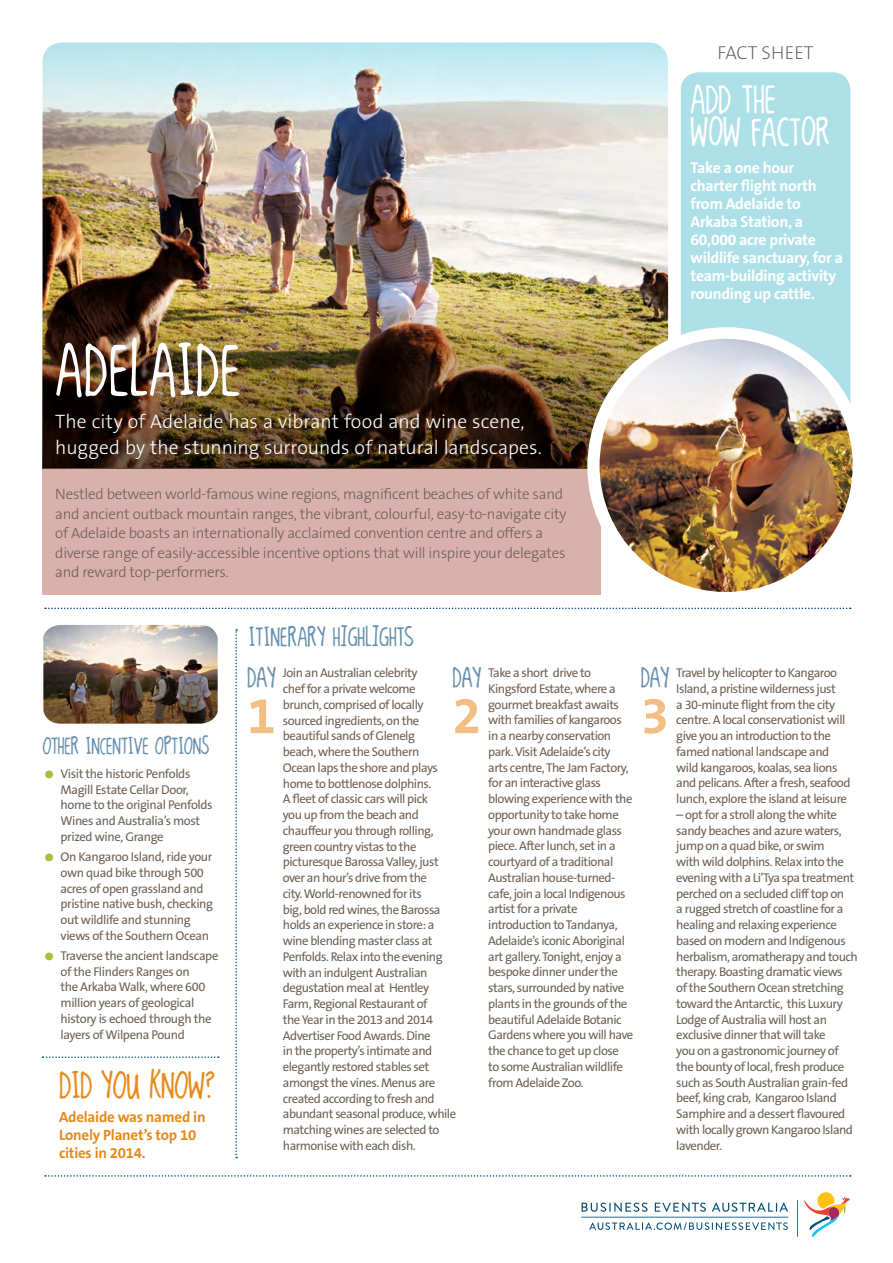
<style>
.page{position:relative;width:893px;height:1263px;background:#fff}
.page>*{position:absolute;margin:0;border:0;box-sizing:border-box;transform-origin:0 0}
.t1{font:71.25px "T Aheadline";letter-spacing:.015em;color:#fff}
.t2{font:700 51.75px "The Sans B7";color:#f3be84}
.t3{font:39px/33px "T Aheadline";color:#fff}
.t4{font:36.75px "T Aheadline";letter-spacing:-.015em;color:#e68a1b}
.t5{font:27.75px "T Aheadline";color:#6590af}
.t6{font:26.25px "T Aheadline";color:#6590af}
.t7{font:23.25px "T Aheadline";letter-spacing:-.01em;color:#6590af}
.t8{font:300 19.5px/25.5px "The Sans B3";letter-spacing:.005em;color:#fff}
.t9{font:200 18.75px "The Sans B2";color:#58595b}
.t10{font:700 15.75px/18px "The Sans B7";letter-spacing:-.02em;color:#fff}
.t11{font:300 15px/19.5px "The Sans B3";letter-spacing:-.015em;color:#6f6154}
.t12{font:700 15px/18px "The Sans B7";letter-spacing:-.015em;color:#e68a1b}
.t13{font:12.75px/15.8px "The Sans B5 Plain";letter-spacing:-.04em;color:#6f6154}
.s1{font-size:32.25px;color:#a7be39}
</style>
<div class="page">
<svg style="left:45px;top:1175px;width:806px;height:2px"></svg>
<svg style="left:45px;top:608px;width:806px;height:1px"></svg>
<div style="left:681px;top:72px;width:169px;height:452px;background:#aee0e8;border-radius:18px"></div>
<img style="left:43px;top:43px;width:625px;height:255px">
<svg style="left:235px;top:629px;width:2px;height:529px"></svg>
<svg style="left:804px;top:1192px;width:46px;height:45px"></svg>
<svg style="left:582px;top:1202px;width:65px;height:10px"></svg>
<svg style="left:655px;top:1202px;width:51px;height:10px"></svg>
<svg style="left:712px;top:1202px;width:76px;height:10px"></svg>
<hr style="left:581px;top:1217px;width:207px;height:1px;background:#004f76">
<hr style="left:797px;top:1200px;width:1px;height:37px;background:#004f76">
<svg style="left:589px;top:1222px;width:199px;height:8px"></svg>
<img style="left:43px;top:625px;width:175px;height:99px">
<div style="left:43px;top:468px;width:558px;height:127px;background:#d8b0ac"></div>
<img style="left:43px;top:298px;width:625px;height:170px">
<div style="left:587px;top:327px;width:278px;height:278px;background:#fff;border-radius:50%"></div>
<img style="left:600px;top:339px;width:253px;height:253px;border-radius:127px">
<svg style="left:43px;top:1056px;width:176px;height:2px"></svg>
<h3 class="t9" style="left:718px;top:43px;width:98px">FACT SHEET</h3>
<h1 class="t1" style="left:55px;top:330px;width:187px">ADELAIDE</h1>
<h3 class="t8" style="left:55px;top:410px;width:488px">The city of Adelaide has a vibrant food and wine scene, hugged by the stunning surrounds of natural landscapes.</h3>
<p class="t11" style="left:55px;top:485px;width:513px">Nestled between world-famous wine regions, magnificent beaches of white sand and ancient outback mountain ranges, the vibrant, colourful, easy-to-navigate city of Adelaide boasts an internationally acclaimed convention centre and offers a diverse range of easily-accessible incentive options that will inspire your delegates and reward top-performers.</p>
<h3 class="t3" style="left:691px;top:83px;width:141px">ADD THE<br>WOW FACTOR</h3>
<p class="t10" style="left:691px;top:159px;width:154px">Take a one hour charter flight north from Adelaide to<br>Arkaba Station, a<br>60,000 acre private wildlife sanctuary, for a team-building activity rounding up cattle.</p>
<h3 class="t7" style="left:43px;top:733px;width:168px">OTHER INCENTIVE OPTIONS</h3>
<p class="t13" style="left:61px;top:766px;width:154px;text-indent:-18px"><span class="s1">•</span> Visit the historic Penfolds<br>Magill Estate Cellar Door, home to the original Penfolds<br>Wines and Australia’s most prized wine, Grange</p>
<p class="t13" style="left:61px;top:849px;width:154px;text-indent:-18px"><span class="s1">•</span> On Kangaroo Island, ride your own quad bike through 500 acres of open grassland and pristine native bush, checking out wildlife and stunning views of the Southern Ocean</p>
<p class="t13" style="left:61px;top:948px;width:159px;text-indent:-18px"><span class="s1">•</span> Traverse the ancient landscape of the Flinders Ranges on<br>the Arkaba Walk, where 600 million years of geological history is echoed through the layers of Wilpena Pound</p>
<h3 class="t4" style="left:59px;top:1064px;width:158px">DID YOU KNOW?</h3>
<p class="t12" style="left:59px;top:1108px;width:148px">Adelaide was named in<br>Lonely Planet’s top 10 cities in 2014.</p>
<h3 class="t6" style="left:248px;top:622px;width:167px">ITINERARY HIGHLIGHTS</h3>
<h3 class="t5" style="left:247px;top:662px;width:30px">DAY</h3>
<h2 class="t2" style="left:247px;top:688px;width:30px">1</h2>
<h3 class="t5" style="left:453px;top:662px;width:30px">DAY</h3>
<h2 class="t2" style="left:453px;top:688px;width:30px">2</h2>
<h3 class="t5" style="left:641px;top:662px;width:30px">DAY</h3>
<h2 class="t2" style="left:641px;top:688px;width:30px">3</h2>
<p class="t13" style="left:283px;top:666px;width:175px">Join an Australian celebrity<br>chef for a private welcome brunch, comprised of locally sourced ingredients, on the beautiful sands of Glenelg<br>beach, where the Southern<br>Ocean laps the shore and plays home to bottlenose dolphins.<br>A fleet of classic cars will pick<br>you up from the beach and chauffeur you through rolling, green country vistas to the picturesque Barossa Valley, just over an hour’s drive from the<br>city. World-renowned for its<br>big, bold red wines, the Barossa holds an experience in store: a wine blending master class at<br>Penfolds. Relax into the evening with an indulgent Australian degustation meal at Hentley<br>Farm, Regional Restaurant of<br>the Year in the 2013 and 2014<br>Advertiser Food Awards. Dine<br>in the property’s intimate and elegantly restored stables set amongst the vines. Menus are created according to fresh and abundant seasonal produce, while matching wines are selected to harmonise with each dish.</p>
<p class="t13" style="left:488px;top:665px;width:147px">Take a short drive to<br>Kingsford Estate, where a gourmet breakfast awaits with families of kangaroos in a nearby conservation park. Visit Adelaide’s city arts centre, The Jam Factory, for an interactive glass blowing experience with the opportunity to take home your own handmade glass piece. After lunch, set in a courtyard of a traditional<br>Australian house-turned&shy;cafe, join a local Indigenous artist for a private introduction to Tandanya,<br>Adelaide’s iconic Aboriginal art gallery. Tonight, enjoy a bespoke dinner under the stars, surrounded by native plants in the grounds of the beautiful Adelaide Botanic<br>Gardens where you will have the chance to get up close<br>to some Australian wildlife from Adelaide Zoo.</p>
<p class="t13" style="left:676px;top:665px;width:176px">Travel by helicopter to Kangaroo Island, a pristine wilderness just<br>a 30-minute flight from the city centre. A local conservationist will give you an introduction to the famed national landscape and wild kangaroos, koalas, sea lions and pelicans. After a fresh, seafood lunch, explore the island at leisure</p>
<p class="t13" style="left:676px;top:807px;width:183px">– opt for a stroll along the white sandy beaches and azure waters, jump on a quad bike, or swim<br>with wild dolphins. Relax into the evening with a Li’Tya spa treatment perched on a secluded cliff top on<br>a rugged stretch of coastline for a healing and relaxing experience based on modern and Indigenous herbalism, aromatherapy and touch therapy. Boasting dramatic views<br>of the Southern Ocean stretching toward the Antarctic, this Luxury<br>Lodge of Australia will host an exclusive dinner that will take<br>you on a gastronomic journey of the bounty of local, fresh produce such as South Australian grain-fed beef, king crab, Kangaroo Island<br>Samphire and a dessert flavoured with locally grown Kangaroo Island lavender.</p>
</div>
